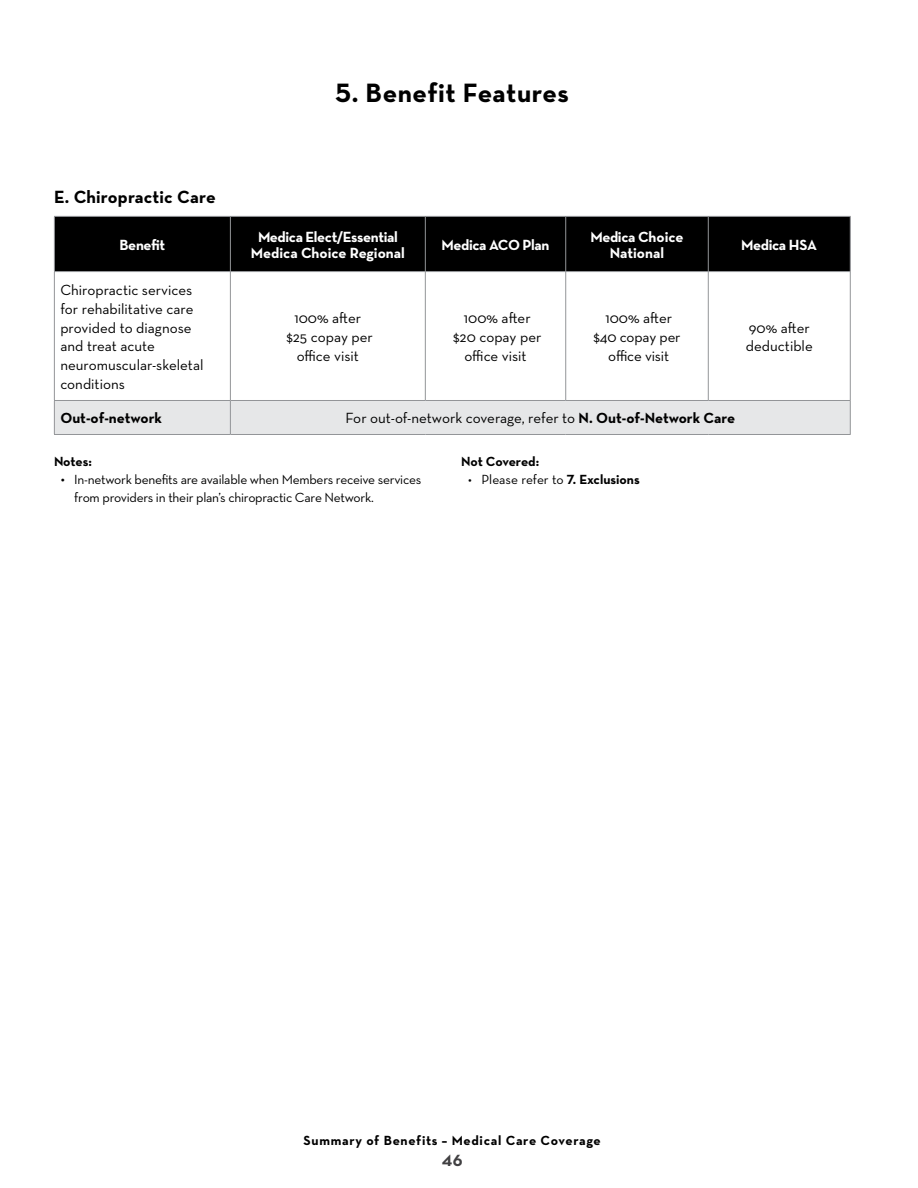
<style>
.page{position:relative;width:918px;height:1188px;background:#fff}
.page>*{position:absolute;margin:0;border:0;box-sizing:border-box;transform-origin:0 0}
.t1{font:700 27px "Neutraface Text";letter-spacing:.02em;color:#000}
.t2{font:700 18px "Neutraface Text";letter-spacing:.01em;color:#000}
.t3{font:700 16.5px "Neutraface Text";color:#414042}
.t4{font:15px/18.8px "Neutraface Text";color:#000;text-align:center}
.t5{font:700 15px/16.5px "Neutraface Text";letter-spacing:-.025em;color:#fff;text-align:center}
.t6{font:700 15px/16.5px "Neutraface Text";letter-spacing:-.005em;color:#fff;text-align:center}
.t7{font:700 15px "Neutraface Text";color:#000}
.t8{font:13.5px/18px "Neutraface Text";letter-spacing:-.02em;color:#000}
.t9{font:700 13.5px "Neutraface Text";letter-spacing:.045em;color:#000}
.t10{font:700 13.5px "Neutraface Text";letter-spacing:-.015em;color:#000}
.s1{font-weight:700}
.s2{font-size:15px}
</style>
<div class="page">
<div style="left:55px;top:217px;width:795px;height:54px;background:#000"></div>
<svg style="left:229px;top:272px;width:621px;height:128px"></svg>
<div style="left:55px;top:401px;width:795px;height:33px;background:#e6e7e8"></div>
<hr style="left:54px;top:216px;width:176px;height:1px;background:#939598">
<hr style="left:54px;top:217px;width:1px;height:54px;background:#939598">
<hr style="left:230px;top:216px;width:195px;height:1px;background:#939598">
<hr style="left:230px;top:217px;width:1px;height:54px;background:#939598">
<hr style="left:425px;top:216px;width:141px;height:1px;background:#939598">
<hr style="left:425px;top:217px;width:1px;height:54px;background:#939598">
<hr style="left:566px;top:216px;width:142px;height:1px;background:#939598">
<hr style="left:565px;top:217px;width:1px;height:54px;background:#939598">
<hr style="left:708px;top:216px;width:143px;height:1px;background:#939598">
<hr style="left:708px;top:217px;width:1px;height:54px;background:#939598">
<hr style="left:850px;top:217px;width:1px;height:54px;background:#939598">
<hr style="left:54px;top:271px;width:176px;height:1px;background:#939598">
<hr style="left:54px;top:272px;width:1px;height:128px;background:#939598">
<hr style="left:230px;top:271px;width:195px;height:1px;background:#939598">
<hr style="left:230px;top:272px;width:1px;height:128px;background:#939598">
<hr style="left:425px;top:271px;width:141px;height:1px;background:#939598">
<hr style="left:425px;top:272px;width:1px;height:128px;background:#939598">
<hr style="left:566px;top:271px;width:142px;height:1px;background:#939598">
<hr style="left:565px;top:272px;width:1px;height:128px;background:#939598">
<hr style="left:708px;top:271px;width:143px;height:1px;background:#939598">
<hr style="left:708px;top:272px;width:1px;height:128px;background:#939598">
<hr style="left:850px;top:272px;width:1px;height:128px;background:#939598">
<hr style="left:54px;top:400px;width:176px;height:1px;background:#939598">
<hr style="left:54px;top:401px;width:1px;height:33px;background:#939598">
<hr style="left:230px;top:400px;width:195px;height:1px;background:#939598">
<hr style="left:230px;top:401px;width:1px;height:33px;background:#939598">
<hr style="left:425px;top:400px;width:141px;height:1px;background:#939598">
<hr style="left:566px;top:400px;width:142px;height:1px;background:#939598">
<hr style="left:708px;top:400px;width:143px;height:1px;background:#939598">
<hr style="left:850px;top:401px;width:1px;height:33px;background:#939598">
<hr style="left:54px;top:434px;width:176px;height:1px;background:#939598">
<hr style="left:230px;top:434px;width:195px;height:1px;background:#939598">
<hr style="left:425px;top:434px;width:141px;height:1px;background:#939598">
<hr style="left:566px;top:434px;width:142px;height:1px;background:#939598">
<hr style="left:708px;top:434px;width:143px;height:1px;background:#939598">
<h3 class="t2" style="left:54px;top:185px;width:163px">E. Chiropractic Care</h3>
<h1 class="t1" style="left:336px;top:75px;width:235px">5. Benefit Features</h1>
<p class="t5" style="left:120px;top:236px;width:47px">Benefit</p>
<p class="t5" style="left:251px;top:228px;width:156px">Medica Elect/Essential<br>Medica Choice Regional</p>
<p class="t5" style="left:442px;top:236px;width:109px">Medica ACO Plan</p>
<p class="t6" style="left:590px;top:228px;width:95px">Medica Choice<br>National</p>
<p class="t5" style="left:741px;top:236px;width:77px">Medica HSA</p>
<p class="t4" style="left:60px;top:280px;width:145px;text-align:left">Chiropractic services for rehabilitative care provided to diagnose and treat acute neuromuscular-skeletal conditions</p>
<p class="t4" style="left:286px;top:308px;width:88px">100% after $25 copay per office visit</p>
<p class="t4" style="left:453px;top:308px;width:90px">100% after $20 copay per office visit</p>
<p class="t4" style="left:593px;top:308px;width:89px">100% after $40 copay per office visit</p>
<p class="t4" style="left:746px;top:318px;width:68px;text-align:left">90% after deductible</p>
<p class="t7" style="left:60px;top:409px;width:103px">Out-of-network</p>
<p class="t4" style="left:345px;top:409px;width:391px">For out-of-network coverage, refer to <span class="s1">N. Out-of-Network Care</span></p>
<p class="t9" style="left:54px;top:453px;width:39px">Notes:</p>
<p class="t8" style="left:74px;top:471px;width:349px;text-indent:-14px"><span class="s2">•</span> In-network benefits are available when Members receive services from providers in their plan’s chiropractic Care Network.</p>
<p class="t10" style="left:461px;top:453px;width:79px">Not Covered:</p>
<p class="t8" style="left:468px;top:471px;width:173px">• Please refer to <span class="s1">7. Exclusions</span></p>
<p class="t9" style="left:304px;top:1131px;width:299px">Summary of Benefits – Medical Care Coverage</p>
<p class="t3" style="left:442px;top:1149px;width:22px">46</p>
</div>
